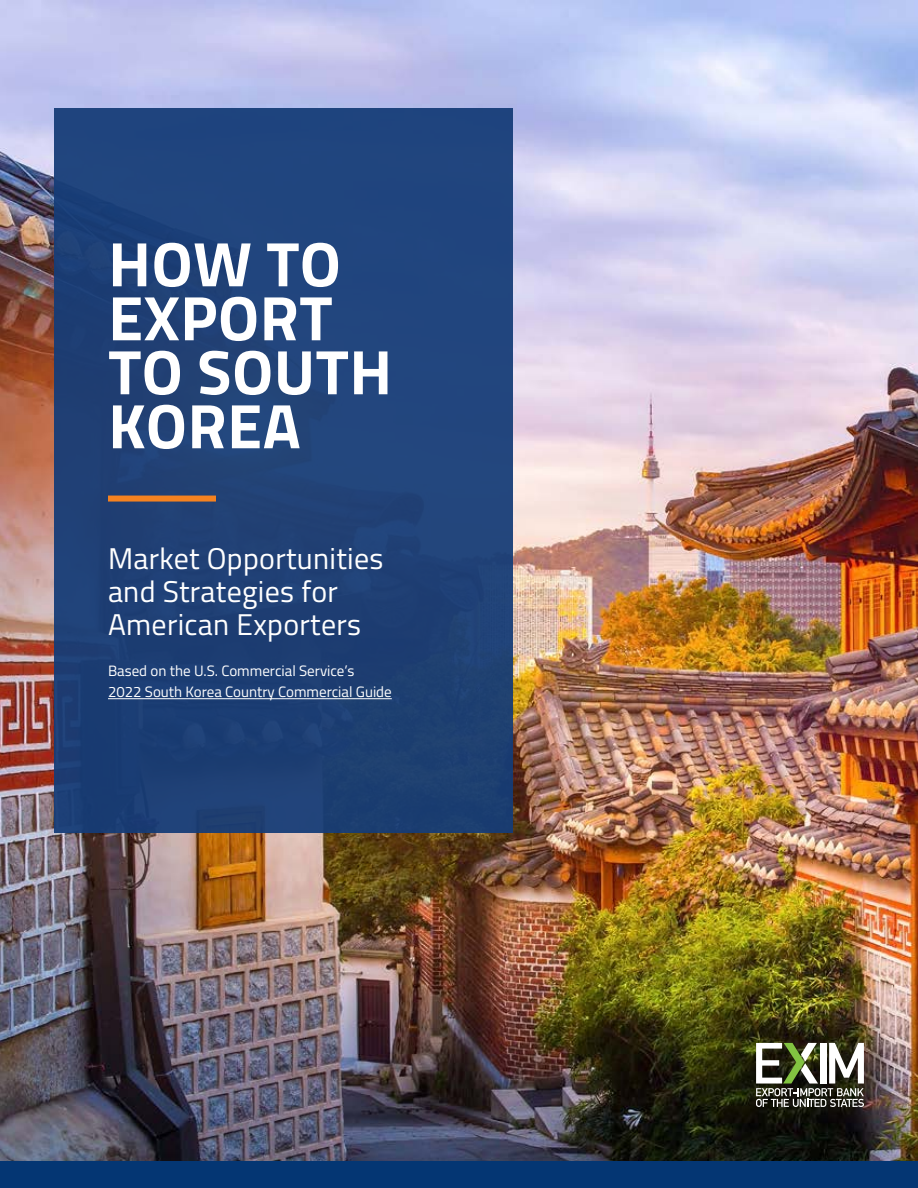
<style>
.page{position:relative;width:918px;height:1188px;background:#fff}
.page>*{position:absolute;margin:0;border:0;box-sizing:border-box;transform-origin:0 0}
.h1__no_ToC{font:700 63px/54px "Titillium Web";letter-spacing:.01em;color:#fff}
.h1__no_ToC-2{font:30px/33px "Titillium Web";letter-spacing:.01em;color:#fff}
.t1{font:15px/21px "Titillium Web";color:#fff}
</style>
<div class="page">
<img style="left:0;top:0;width:918px;height:1161px">
<svg style="left:756px;top:1043px;width:108px;height:64px"></svg>
<div style="left:54px;top:108px;width:459px;height:724px;background:#204277"></div>
<div style="left:0;top:1161px;width:918px;height:27px;background:#043673"></div>
<div style="left:108px;top:496px;width:108px;height:6px;background:#f58220"></div>
<hr style="left:108px;top:698px;width:284px;height:1px;background:#fff">
<h1 class="h1__no_ToC" style="left:108px;top:234px;width:285px">HOW TO<br>EXPORT<br>TO SOUTH<br>KOREA</h1>
<h1 class="h1__no_ToC-2" style="left:108px;top:541px;width:277px">Market Opportunities and Strategies for<br>American Exporters</h1>
<p class="t1" style="left:108px;top:660px;width:285px">Based on the U.S. Commercial Service’s<br>2022 South Korea Country Commercial Guide</p>
</div>
